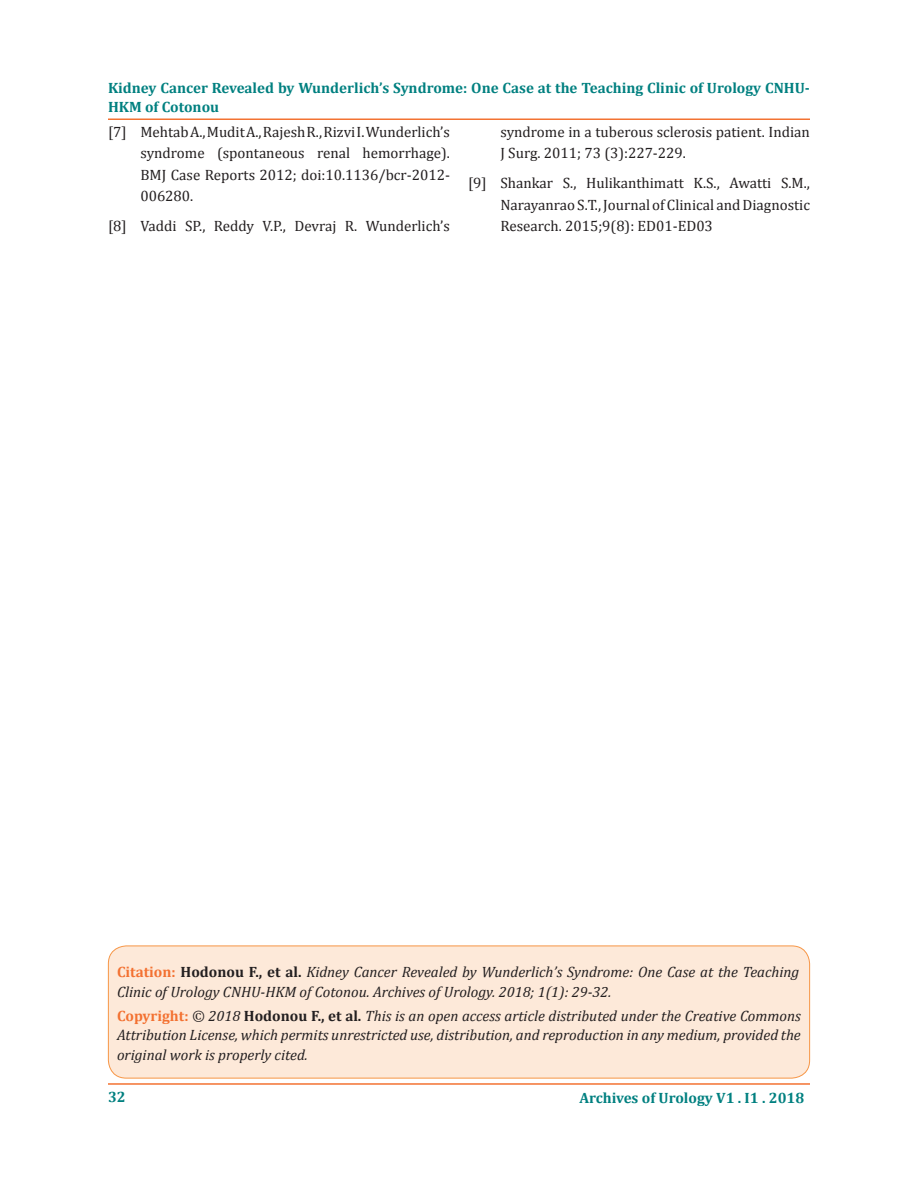
<style>
.page{position:relative;width:918px;height:1188px;background:#fff}
.page>*{position:absolute;margin:0;border:0;box-sizing:border-box;transform-origin:0 0}
.t1{font:italic 15px/19.5px "Cambria";color:#231f20}
.t2{font:15px/21.5px "Cambria";color:#231f20;text-align:justify}
.t3{font:700 15px/19.5px "Cambria";color:#008080}
.s1{font-weight:700;font-style:normal;color:#f37131}
.s2{font-weight:700;font-style:normal}
</style>
<div class="page">
<hr style="left:108px;top:1083px;width:702px;height:2px;background:#f37232">
<hr style="left:108px;top:118px;width:702px;height:2px;background:#f37232">
<div style="left:108px;top:946px;width:702px;height:132px;background:#fde9d9;border-radius:18px"></div>
<div style="left:108px;top:946px;width:702px;height:132px;border:1px solid #f79646;border-radius:18px"></div>
<p class="t3" style="left:108px;top:77px;width:703px">Kidney Cancer Revealed by Wunderlich’s Syndrome: One Case at the Teaching Clinic of Urology CNHU-<br>HKM of Cotonou</p>
<p class="t2" style="left:140px;top:121px;width:311px;text-indent:-32px">[7] Mehtab A., Mudit A., Rajesh R., Rizvi I. Wunderlich’s syndrome (spontaneous renal hemorrhage).<br>BMJ Case Reports 2012; doi:10.1136/bcr-2012- 006280.</p>
<p class="t2" style="left:108px;top:215px;width:343px">[8] Vaddi SP., Reddy V.P., Devraj R. Wunderlich’s</p>
<p class="t2" style="left:500px;top:121px;width:311px">syndrome in a tuberous sclerosis patient. Indian<br>J Surg. 2011; 73 (3):227-229.</p>
<p class="t2" style="left:500px;top:172px;width:311px;text-indent:-32px">[9] Shankar S., Hulikanthimatt K.S., Awatti S.M., Narayanrao S.T., Journal of Clinical and Diagnostic Research. 2015;9(8): ED01-ED03</p>
<p class="t1" style="left:117px;top:962px;width:684px"><span class="s1">Citation:</span> <span class="s2">Hodonou F., et al.</span> Kidney Cancer Revealed by Wunderlich’s Syndrome: One Case at the Teaching<br>Clinic of Urology CNHU-HKM of Cotonou. Archives of Urology. 2018; 1(1): 29-32.</p>
<p class="t1" style="left:117px;top:1005px;width:685px;text-align:justify"><span class="s1">Copyright:</span> © 2018 <span class="s2">Hodonou F., et al.</span> This is an open access article distributed under the Creative Commons Attribution License, which permits unrestricted use, distribution, and reproduction in any medium, provided the original work is properly cited.</p>
<p class="t3" style="left:108px;top:1087px;width:19px">32</p>
<p class="t3" style="left:579px;top:1087px;width:226px">Archives of Urology V1 . I1 . 2018</p>
</div>
